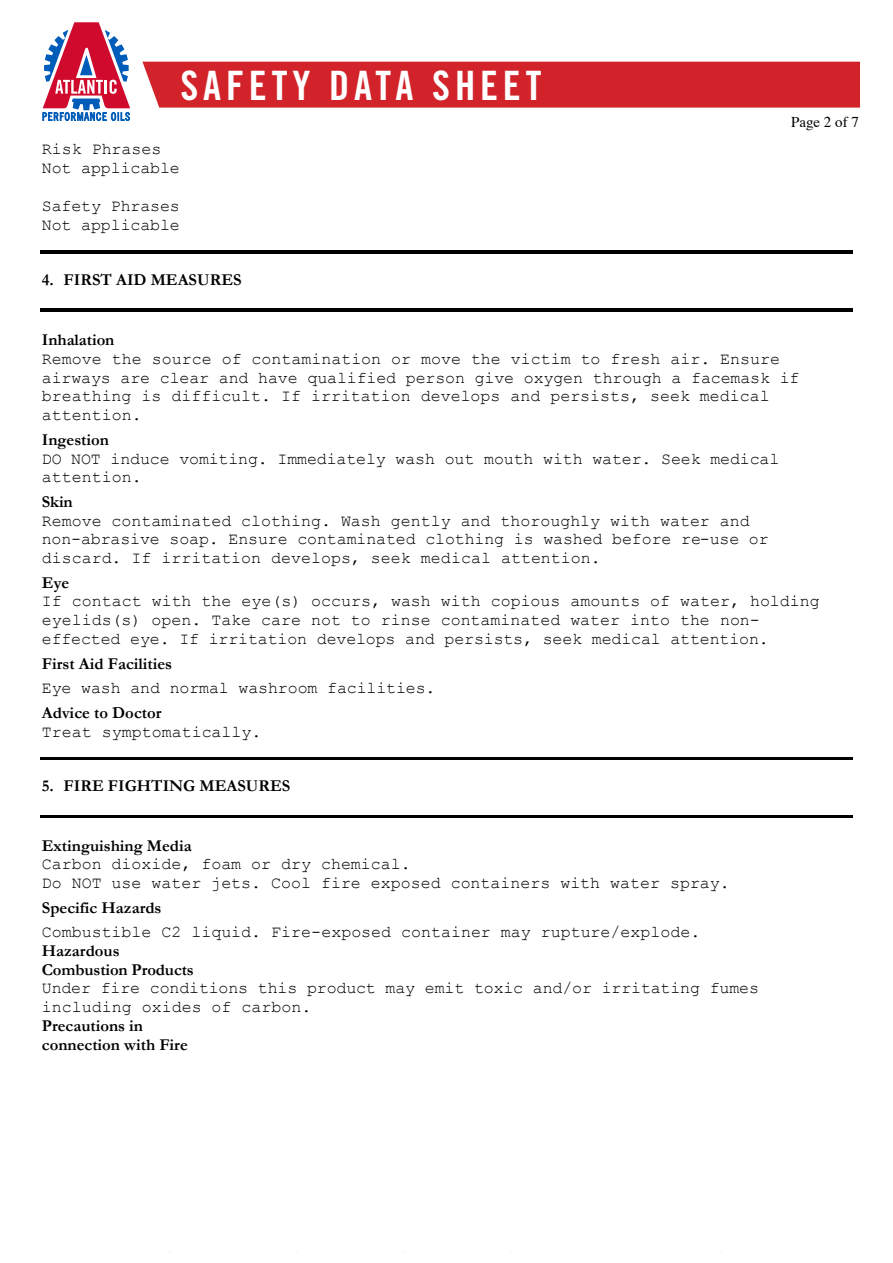
<style>
.page{position:relative;width:893px;height:1263px;background:#fff}
.page>*{position:absolute;margin:0;border:0;box-sizing:border-box;transform-origin:0 0}
.t1{font:40.5px "Trade Gothic LT Std Bd Cn 20";letter-spacing:.12em;color:#fff}
.t2{font:16.65px/18.9px "Courier New";color:#000}
.t3{font:700 16.65px/18.9px "Garamond";color:#000}
.t4{font:15px "Times";color:#000}
</style>
<div class="page">
<svg style="left:43px;top:22px;width:87px;height:99px"></svg>
<div style="left:142px;top:62px;width:718px;height:46px;background:#d2232a"></div>
<hr style="left:40px;top:251px;width:813px;height:3px;background:#000">
<hr style="left:40px;top:308px;width:813px;height:4px;background:#000">
<hr style="left:40px;top:757px;width:813px;height:3px;background:#000">
<hr style="left:40px;top:814px;width:813px;height:3px;background:#000">
<h1 class="t1" style="left:180px;top:61px;width:363px">SAFETY DAtA SHEET</h1>
<p class="t2" style="left:42px;top:139px;width:140px">Risk Phrases<br>Not applicable</p>
<p class="t2" style="left:42px;top:196px;width:140px">Safety Phrases<br>Not applicable</p>
<p class="t3" style="left:42px;top:270px;width:201px">4. FIRST AID MEASURES</p>
<p class="t4" style="left:791px;top:108px;width:69px">Page 2 of 7</p>
<p class="t3" style="left:42px;top:331px;width:74px">Inhalation</p>
<p class="t2" style="left:42px;top:349px;width:759px">Remove the source of contamination or move the victim to fresh air. Ensure airways are clear and have qualified person give oxygen through a facemask if breathing is difficult. If irritation develops and persists, seek medical attention.</p>
<p class="t3" style="left:42px;top:430px;width:69px">Ingestion</p>
<p class="t2" style="left:42px;top:448px;width:739px">DO NOT induce vomiting. Immediately wash out mouth with water. Seek medical attention.</p>
<p class="t3" style="left:42px;top:493px;width:32px">Skin</p>
<p class="t2" style="left:42px;top:510px;width:728px">Remove contaminated clothing. Wash gently and thoroughly with water and non-abrasive soap. Ensure contaminated clothing is washed before re-use or discard. If irritation develops, seek medical attention.</p>
<p class="t3" style="left:42px;top:574px;width:29px">Eye</p>
<p class="t2" style="left:42px;top:591px;width:779px">If contact with the eye(s) occurs, wash with copious amounts of water, holding eyelids(s) open. Take care not to rinse contaminated water into the non&shy;effected eye. If irritation develops and persists, seek medical attention.</p>
<p class="t3" style="left:42px;top:654px;width:132px">First Aid Facilities</p>
<p class="t2" style="left:42px;top:678px;width:395px">Eye wash and normal washroom facilities.</p>
<p class="t3" style="left:42px;top:703px;width:121px">Advice to Doctor</p>
<p class="t2" style="left:42px;top:721px;width:221px">Treat symptomatically.</p>
<p class="t3" style="left:42px;top:777px;width:250px">5. FIRE FIGHTING MEASURES</p>
<p class="t3" style="left:42px;top:836px;width:151px">Extinguishing Media</p>
<p class="t2" style="left:42px;top:854px;width:689px">Carbon dioxide, foam or dry chemical.<br>Do NOT use water jets. Cool fire exposed containers with water spray.</p>
<p class="t3" style="left:42px;top:898px;width:121px">Specific Hazards</p>
<p class="t2" style="left:42px;top:922px;width:660px">Combustible C2 liquid. Fire-exposed container may rupture/explode.</p>
<p class="t3" style="left:42px;top:942px;width:153px">Hazardous<br>Combustion Products</p>
<p class="t2" style="left:42px;top:978px;width:719px">Under fire conditions this product may emit toxic and/or irritating fumes including oxides of carbon.</p>
<p class="t3" style="left:42px;top:1017px;width:147px">Precautions in connection with Fire</p>
</div>
